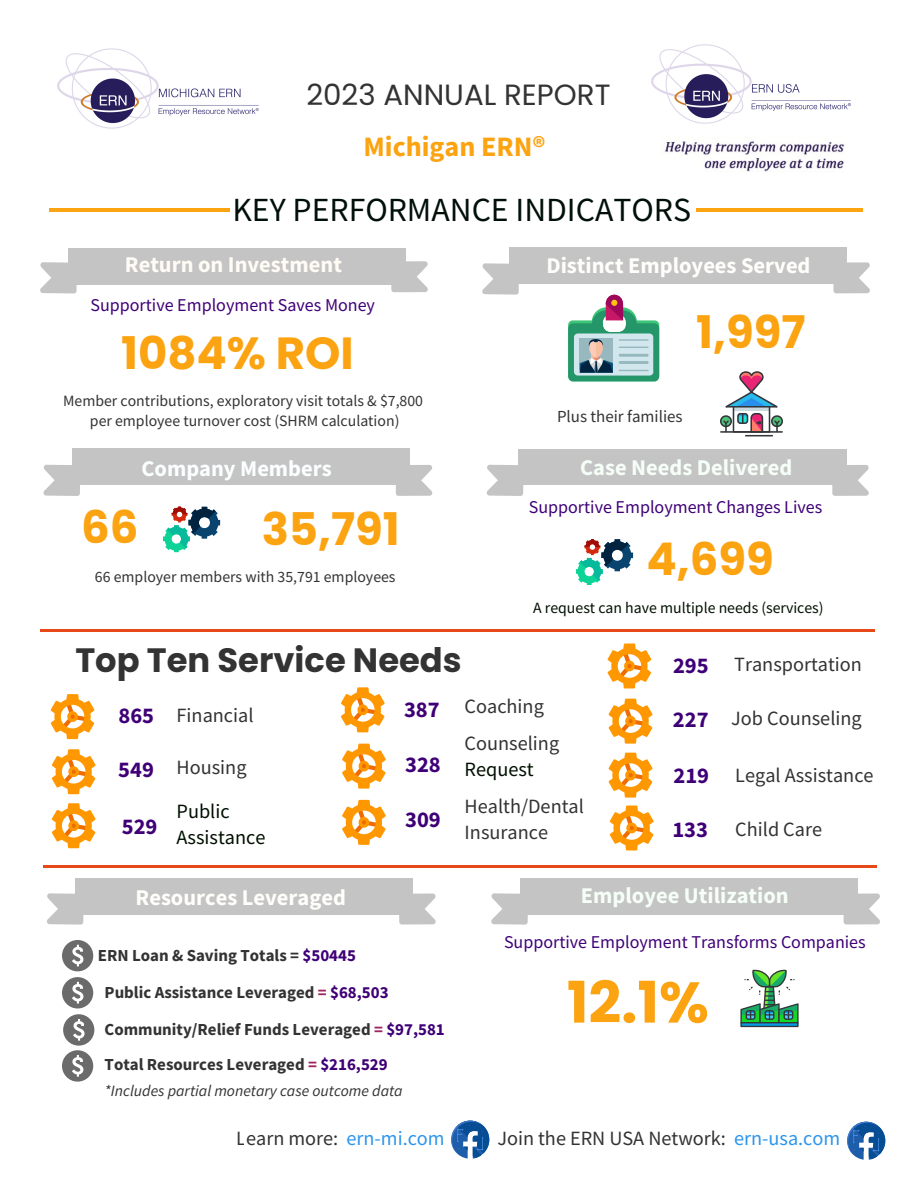
<style>
.page{position:relative;width:918px;height:1188px;background:#fff}
.page>*{position:absolute;margin:0;border:0;box-sizing:border-box;transform-origin:0 0}
.t1{font:700 57.3px "Poppins";color:#fca311}
.t2{font:700 45px "Poppins";color:#fca311}
.t3{font:33.75px "Source Sans Pro";color:#001009}
.t4{font:700 33.75px "Poppins";color:#333}
.t5{font:29.25px "Poppins";color:#333}
.t6{font:700 28.2px "Source Sans Pro";color:#fca311}
.t7{font:700 22.5px "Source Sans Pro";color:#fffefa}
.t8{font:700 22.5px "Source Sans Pro";color:#f5fff7}
.t9{font:700 22.5px "Source Sans Pro";color:#3f0077}
.t10{font:700 22.5px "Source Sans Pro";color:#fffcf5}
.t11{font:700 22.5px "Source Sans Pro";color:#fbffff}
.t12{font:20.25px/25.8px "Source Sans Pro";color:#333}
.t13{font:20.25px/25.8px "Source Sans Pro";color:#001000}
.t14{font:18px "Source Sans Pro";color:#3f0077}
.t15{font:700 16.8px "Source Sans Pro";color:#333}
.t16{font:16.8px "Source Sans Pro";color:#333}
.t17{font:15.75px/20.2px "Source Sans Pro";color:#333;text-align:center}
.t18{font:italic 15.75px "Source Sans Pro";color:#333}
.t19{font:15.75px "Source Sans Pro";color:#001000}
.s1{font-weight:700;font-size:22.5px;color:#3f0077}
.s2{color:#3f0077}
.s3{color:#a12462}
.s4{color:#2d95ec}
</style>
<div class="page">
<div style="left:69px;top:249px;width:337px;height:36px;background:#c4c4c4"></div>
<svg style="left:40px;top:262px;width:37px;height:31px"></svg>
<svg style="left:391px;top:261px;width:37px;height:31px"></svg>
<hr style="left:43px;top:865px;width:833px;height:2px;background:#e64917">
<hr style="left:50px;top:208px;width:180px;height:3px;background:#fca311">
<div style="left:510px;top:248px;width:337px;height:36px;background:#c4c4c4"></div>
<svg style="left:482px;top:263px;width:37px;height:32px"></svg>
<svg style="left:833px;top:262px;width:37px;height:31px"></svg>
<div style="left:75px;top:879px;width:338px;height:36px;background:#c4c4c4"></div>
<svg style="left:47px;top:893px;width:37px;height:32px"></svg>
<svg style="left:399px;top:894px;width:37px;height:30px"></svg>
<hr style="left:696px;top:208px;width:167px;height:3px;background:#fca311">
<svg style="left:487px;top:465px;width:36px;height:31px"></svg>
<div style="left:519px;top:449px;width:328px;height:36px;background:#c4c4c4"></div>
<svg style="left:832px;top:465px;width:37px;height:31px"></svg>
<div style="left:520px;top:879px;width:337px;height:36px;background:#c4c4c4"></div>
<svg style="left:491px;top:893px;width:37px;height:32px"></svg>
<svg style="left:843px;top:894px;width:37px;height:30px"></svg>
<svg style="left:720px;top:371px;width:63px;height:65px"></svg>
<svg style="left:568px;top:295px;width:91px;height:86px"></svg>
<svg style="left:451px;top:1120px;width:38px;height:39px"></svg>
<svg style="left:847px;top:1122px;width:38px;height:38px"></svg>
<svg style="left:576px;top:539px;width:57px;height:46px"></svg>
<hr style="left:41px;top:629px;width:833px;height:2px;background:#e64917">
<hr style="left:741px;top:1023px;width:57px;height:3px;background:#059ce8">
<div style="left:740px;top:1022px;width:59px;height:5px;border:1px solid #33363a"></div>
<svg style="left:740px;top:970px;width:59px;height:54px"></svg>
<svg style="left:51px;top:694px;width:43px;height:45px"></svg>
<svg style="left:52px;top:749px;width:44px;height:45px"></svg>
<svg style="left:52px;top:803px;width:44px;height:45px"></svg>
<svg style="left:608px;top:644px;width:43px;height:44px"></svg>
<svg style="left:342px;top:744px;width:44px;height:45px"></svg>
<svg style="left:342px;top:800px;width:44px;height:45px"></svg>
<svg style="left:609px;top:699px;width:43px;height:45px"></svg>
<svg style="left:609px;top:753px;width:43px;height:45px"></svg>
<svg style="left:610px;top:806px;width:44px;height:44px"></svg>
<svg style="left:341px;top:687px;width:44px;height:45px"></svg>
<img style="left:57px;top:48px;width:202px;height:81px">
<img style="left:664px;top:141px;width:181px;height:31px">
<img style="left:651px;top:44px;width:200px;height:80px">
<div style="left:72px;top:449px;width:338px;height:36px;background:#c4c4c4"></div>
<svg style="left:44px;top:465px;width:36px;height:31px"></svg>
<svg style="left:396px;top:465px;width:36px;height:31px"></svg>
<svg style="left:163px;top:506px;width:57px;height:46px"></svg>
<svg style="left:62px;top:940px;width:31px;height:31px"></svg>
<svg style="left:62px;top:977px;width:32px;height:105px"></svg>
<h3 class="t5" style="left:306px;top:77px;width:306px">2023 ANNUAL REPORT</h3>
<h3 class="t6" style="left:363px;top:128px;width:184px">Michigan ERN®</h3>
<h3 class="t3" style="left:232px;top:188px;width:460px">KEY PERFORMANCE INDICATORS</h3>
<p class="t10" style="left:125px;top:250px;width:219px">Return on Investment</p>
<p class="t7" style="left:546px;top:251px;width:266px">Distinct Employees Served</p>
<p class="t14" style="left:90px;top:293px;width:286px">Supportive Employment Saves Money</p>
<h2 class="t2" style="left:121px;top:327px;width:234px">1084% ROI</h2>
<p class="t17" style="left:63px;top:391px;width:361px">Member contributions, exploratory visit totals &amp; $7,800 per employee turnover cost (SHRM calculation)</p>
<p class="t11" style="left:141px;top:453px;width:192px">Company Members</p>
<h2 class="t2" style="left:81px;top:502px;width:59px">66</h2>
<h2 class="t2" style="left:262px;top:503px;width:140px">35,791</h2>
<p class="t17" style="left:95px;top:566px;width:302px">66 employer members with 35,791 employees</p>
<h3 class="t4" style="left:75px;top:640px;width:388px">Top Ten Service Needs</h3>
<h2 class="t2" style="left:696px;top:306px;width:111px">1,997</h2>
<p class="t16" style="left:557px;top:406px;width:127px">Plus their families</p>
<p class="t8" style="left:580px;top:452px;width:214px">Case Needs Delivered</p>
<p class="t14" style="left:529px;top:496px;width:295px">Supportive Employment Changes Lives</p>
<h2 class="t2" style="left:646px;top:533px;width:129px">4,699</h2>
<p class="t19" style="left:533px;top:598px;width:292px">A request can have multiple needs (services)</p>
<p class="t9" style="left:673px;top:650px;width:37px">295</p>
<p class="t12" style="left:734px;top:651px;width:129px">Transportation</p>
<p class="t12" style="left:404px;top:694px;width:141px"><span class="s1">387</span> Coaching</p>
<p class="t12" style="left:177px;top:703px;width:78px">Financial</p>
<p class="t9" style="left:673px;top:704px;width:37px">227</p>
<p class="t9" style="left:118px;top:701px;width:37px">865</p>
<p class="t12" style="left:118px;top:754px;width:130px"><span class="s1">549</span> Housing</p>
<p class="t12" style="left:465px;top:731px;width:96px">Counseling</p>
<p class="t13" style="left:465px;top:757px;width:71px">Request</p>
<p class="t9" style="left:405px;top:749px;width:37px">328</p>
<p class="t9" style="left:674px;top:760px;width:37px">219</p>
<p class="t12" style="left:731px;top:705px;width:132px">Job Counseling</p>
<p class="t12" style="left:735px;top:762px;width:140px">Legal Assistance</p>
<p class="t12" style="left:465px;top:794px;width:121px">Health/Dental<br>Insurance</p>
<p class="t13" style="left:177px;top:798px;width:90px">Public<br>Assistance</p>
<p class="t9" style="left:405px;top:804px;width:37px">309</p>
<p class="t9" style="left:122px;top:811px;width:37px">529</p>
<p class="t12" style="left:735px;top:816px;width:88px">Child Care</p>
<p class="t9" style="left:672px;top:814px;width:37px">133</p>
<p class="t7" style="left:136px;top:882px;width:212px">Resources Leveraged</p>
<p class="t15" style="left:98px;top:944px;width:260px">ERN Loan &amp; Saving Totals = <span class="s2">$50445</span></p>
<p class="t15" style="left:105px;top:981px;width:286px">Public Assistance Leveraged <span class="s3">=</span> <span class="s2">$68,503</span></p>
<p class="t15" style="left:105px;top:1018px;width:342px">Community/Relief Funds Leveraged <span class="s3">=</span> <span class="s2">$97,581</span></p>
<p class="t15" style="left:105px;top:1053px;width:285px">Total Resources Leveraged <span class="s3">=</span> <span class="s2">$216,529</span></p>
<p class="t18" style="left:105px;top:1080px;width:300px">*Includes partial monetary case outcome data</p>
<p class="t8" style="left:581px;top:881px;width:209px">Employee Utilization</p>
<p class="t14" style="left:504px;top:931px;width:363px">Supportive Employment Transforms Companies</p>
<h1 class="t1" style="left:567px;top:969px;width:144px">12.1%</h1>
<p class="t12" style="left:236px;top:1126px;width:210px">Learn more: <span class="s4">ern-mi.com</span></p>
<p class="t12" style="left:497px;top:1126px;width:344px">Join the ERN USA Network: <span class="s4">ern-usa.com</span></p>
</div>
